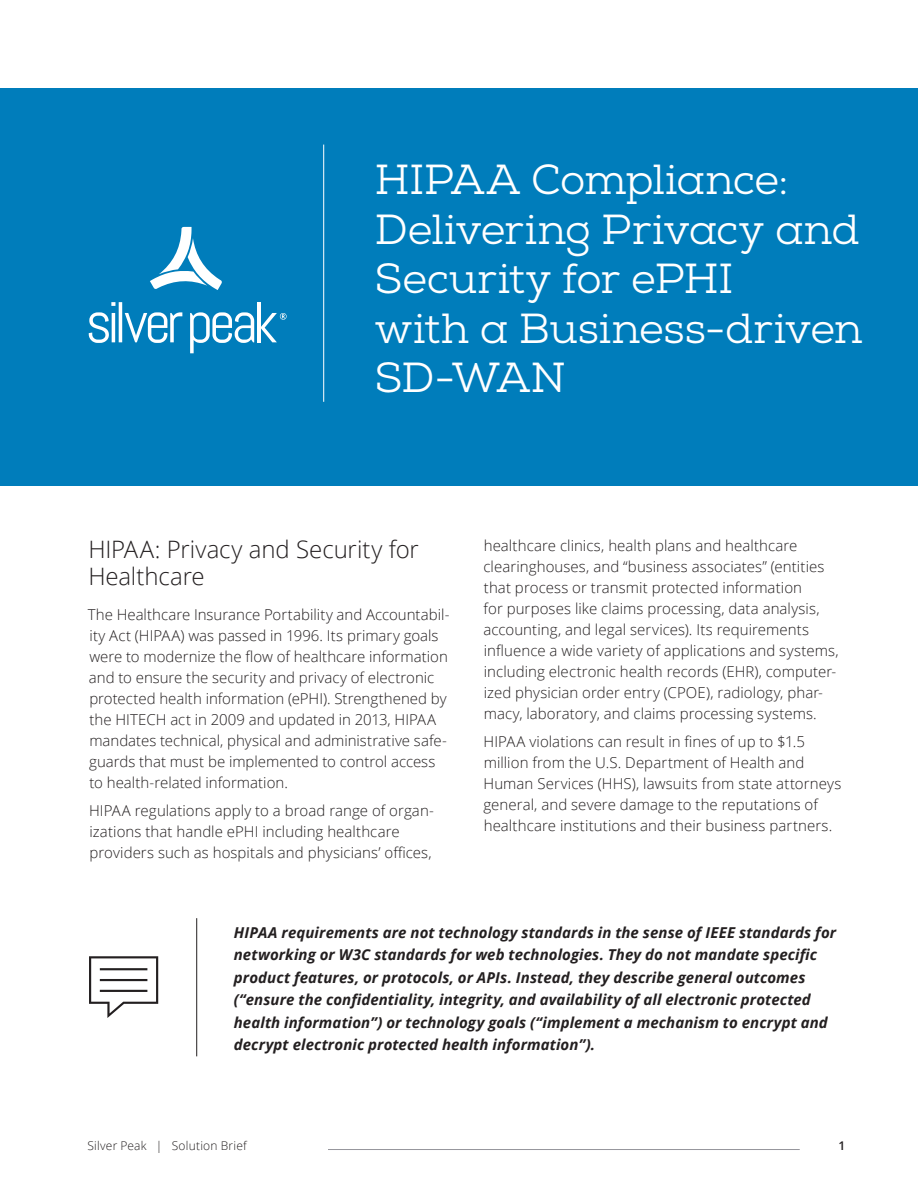
<style>
.page{position:relative;width:918px;height:1188px;background:#fff}
.page>*{position:absolute;margin:0;border:0;box-sizing:border-box;transform-origin:0 0}
.t1{font:69.15px "linea basic 10";color:#231f20}
.t2{font:42px/49.5px "Nexa Slab";letter-spacing:-.005em;color:#fff}
.Heading_4{font:300 24px/27px "Open Sans";letter-spacing:-.005em;color:#231f20}
.t3{font:300 15px/21px "Open Sans";letter-spacing:.005em;color:#231f20}
.t4{font:italic 700 15px/22.5px "Open Sans";letter-spacing:.005em;color:#231f20}
.t5{font:300 12px "Open Sans";letter-spacing:.015em;color:#231f20}
.t6{font:600 12px "Open Sans";color:#231f20}
</style>
<div class="page">
<div style="left:0;top:88px;width:918px;height:398px;background:#007dbb"></div>
<hr style="left:196px;top:918px;width:1px;height:138px;background:#231f20">
<hr style="left:323px;top:145px;width:1px;height:257px;background:#fff">
<svg style="left:150px;top:227px;width:72px;height:63px"></svg>
<svg style="left:89px;top:302px;width:93px;height:41px"></svg>
<svg style="left:190px;top:312px;width:64px;height:41px"></svg>
<hr style="left:257px;top:302px;width:4px;height:40px;background:#fff">
<svg style="left:261px;top:313px;width:26px;height:29px"></svg>
<hr style="left:186px;top:1149px;width:614px;height:1px;background:#96969c">
<div style="left:88px;top:1141px;width:239px;height:28px;background:#fff"></div>
<p class="t2" style="left:375px;top:156px;width:489px">HIPAA Compliance:<br>Delivering Privacy and<br>Security for ePHI<br>with a Business-driven<br>SD-WAN</p>
<p class="Heading_4" style="left:88px;top:536px;width:332px">HIPAA: Privacy and Security for<br>Healthcare</p>
<p class="t3" style="left:88px;top:604px;width:363px">The Healthcare Insurance Portability and Accountabil&shy;ity Act (HIPAA) was passed in 1996. Its primary goals were to modernize the flow of healthcare information and to ensure the security and privacy of electronic protected health information (ePHI). Strengthened by the HITECH act in 2009 and updated in 2013, HIPAA mandates technical, physical and administrative safe&shy;guards that must be implemented to control access to health-related information.</p>
<p class="t3" style="left:89px;top:799px;width:346px">HIPAA regulations apply to a broad range of organ&shy;izations that handle ePHI including healthcare providers such as hospitals and physicians’ offices,</p>
<p class="t3" style="left:483px;top:535px;width:357px">healthcare clinics, health plans and healthcare clearinghouses, and “business associates” (entities that process or transmit protected information<br>for purposes like claims processing, data analysis, accounting, and legal services). Its requirements influence a wide variety of applications and systems, including electronic health records (EHR), computer&shy;ized physician order entry (CPOE), radiology, phar&shy;macy, laboratory, and claims processing systems.</p>
<p class="t3" style="left:484px;top:731px;width:359px">HIPAA violations can result in fines of up to $1.5 million from the U.S. Department of Health and Human Services (HHS), lawsuits from state attorneys general, and severe damage to the reputations of healthcare institutions and their business partners.</p>
<p class="t1" style="left:89px;top:957px;width:71px">.</p>
<p class="t4" style="left:234px;top:921px;width:604px">HIPAA requirements are not technology standards in the sense of IEEE standards for networking or W3C standards for web technologies. They do not mandate specific product features, or protocols, or APIs. Instead, they describe general outcomes (“ensure the confidentiality, integrity, and availability of all electronic protected health information”) or technology goals (“implement a mechanism to encrypt and decrypt electronic protected health information”).</p>
<p class="t5" style="left:88px;top:1138px;width:161px">Silver Peak | Solution Brief</p>
<p class="t6" style="left:838px;top:1138px;width:8px">1</p>
</div>
